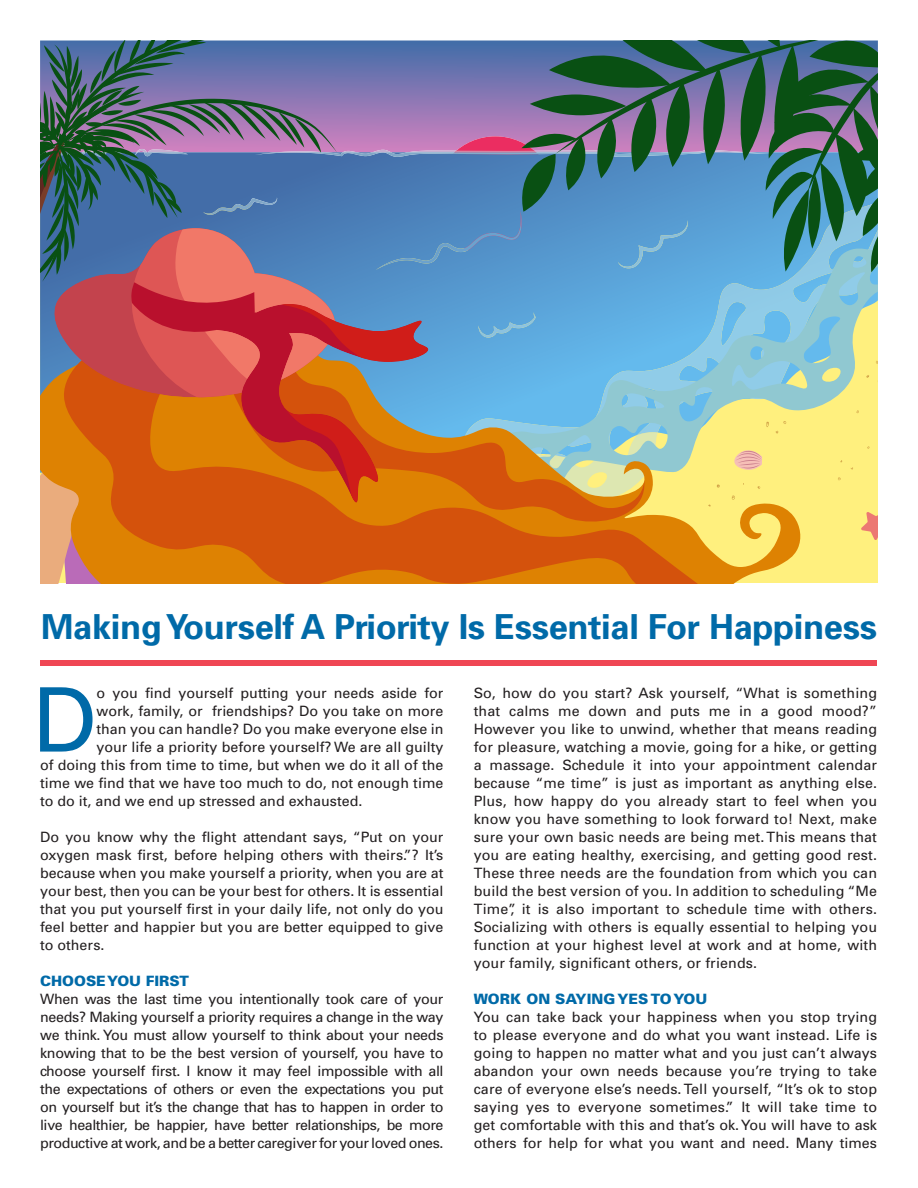
<style>
.page{position:relative;width:918px;height:1188px;background:#fff}
.page>*{position:absolute;margin:0;border:0;box-sizing:border-box;transform-origin:0 0}
.Body_Copy{font:89.1px "Univers";color:#006aa8}
.Head{font:700 34.5px "Univers";letter-spacing:-.01em;color:#006aa8}
.Body_Copy-2{font:14.25px/18px "Univers";color:#231f20;text-align:justify}
.Body_Copy-3{font:900 14.25px "Univers";color:#006aa8}
</style>
<div class="page">
<svg style="left:40px;top:40px;width:838px;height:543px;background:#8f8379"></svg>
<div style="left:40px;top:660px;width:837px;height:5px;background:#ef4654"></div>
<p class="Head" style="left:41px;top:606px;width:837px">Making Yourself A Priority Is Essential For Happiness</p>
<p class="Body_Copy" style="left:32px;top:668px;width:66px">D</p>
<p class="Body_Copy-2" style="left:97px;top:684px;width:348px">o you find yourself putting your needs aside for</p>
<p class="Body_Copy-2" style="left:97px;top:702px;width:348px">work, family, or friendships? Do you take on more</p>
<p class="Body_Copy-2" style="left:97px;top:720px;width:348px">than you can handle? Do you make everyone else in</p>
<p class="Body_Copy-2" style="left:97px;top:738px;width:348px">your life a priority before yourself? We are all guilty</p>
<p class="Body_Copy-2" style="left:40px;top:756px;width:405px">of doing this from time to time, but when we do it all of the</p>
<p class="Body_Copy-2" style="left:40px;top:774px;width:405px">time we find that we have too much to do, not enough time</p>
<p class="Body_Copy-2" style="left:40px;top:792px;width:324px">to do it, and we end up stressed and exhausted.</p>
<p class="Body_Copy-2" style="left:40px;top:828px;width:405px">Do you know why the flight attendant says, “Put on your oxygen mask first, before helping others with theirs.”? It’s because when you make yourself a priority, when you are at your best, then you can be your best for others. It is essential that you put yourself first in your daily life, not only do you feel better and happier but you are better equipped to give to others.</p>
<p class="Body_Copy-3" style="left:40px;top:972px;width:151px">CHOOSE YOU FIRST</p>
<p class="Body_Copy-2" style="left:40px;top:990px;width:405px">When was the last time you intentionally took care of your needs? Making yourself a priority requires a change in the way we think. You must allow yourself to think about your needs knowing that to be the best version of yourself, you have to choose yourself first. I know it may feel impossible with all the expectations of others or even the expectations you put on yourself but it’s the change that has to happen in order to live healthier, be happier, have better relationships, be more productive at work, and be a better caregiver for your loved ones.</p>
<p class="Body_Copy-2" style="left:474px;top:684px;width:405px">So, how do you start? Ask yourself, “What is something that calms me down and puts me in a good mood?” However you like to unwind, whether that means reading for pleasure, watching a movie, going for a hike, or getting a massage. Schedule it into your appointment calendar because “me time” is just as important as anything else.<br>Plus, how happy do you already start to feel when you know you have something to look forward to! Next, make sure your own basic needs are being met. This means that you are eating healthy, exercising, and getting good rest.<br>These three needs are the foundation from which you can build the best version of you. In addition to scheduling “Me Time”, it is also important to schedule time with others.<br>Socializing with others is equally essential to helping you function at your highest level at work and at home, with your family, significant others, or friends.</p>
<p class="Body_Copy-3" style="left:474px;top:990px;width:235px">WORK ON SAYING YES TO YOU</p>
<p class="Body_Copy-2" style="left:474px;top:1008px;width:405px">You can take back your happiness when you stop trying to please everyone and do what you want instead. Life is going to happen no matter what and you just can’t always abandon your own needs because you’re trying to take care of everyone else’s needs. Tell yourself, “It’s ok to stop saying yes to everyone sometimes.” It will take time to get comfortable with this and that’s ok. You will have to ask others for help for what you want and need. Many times</p>
</div>
